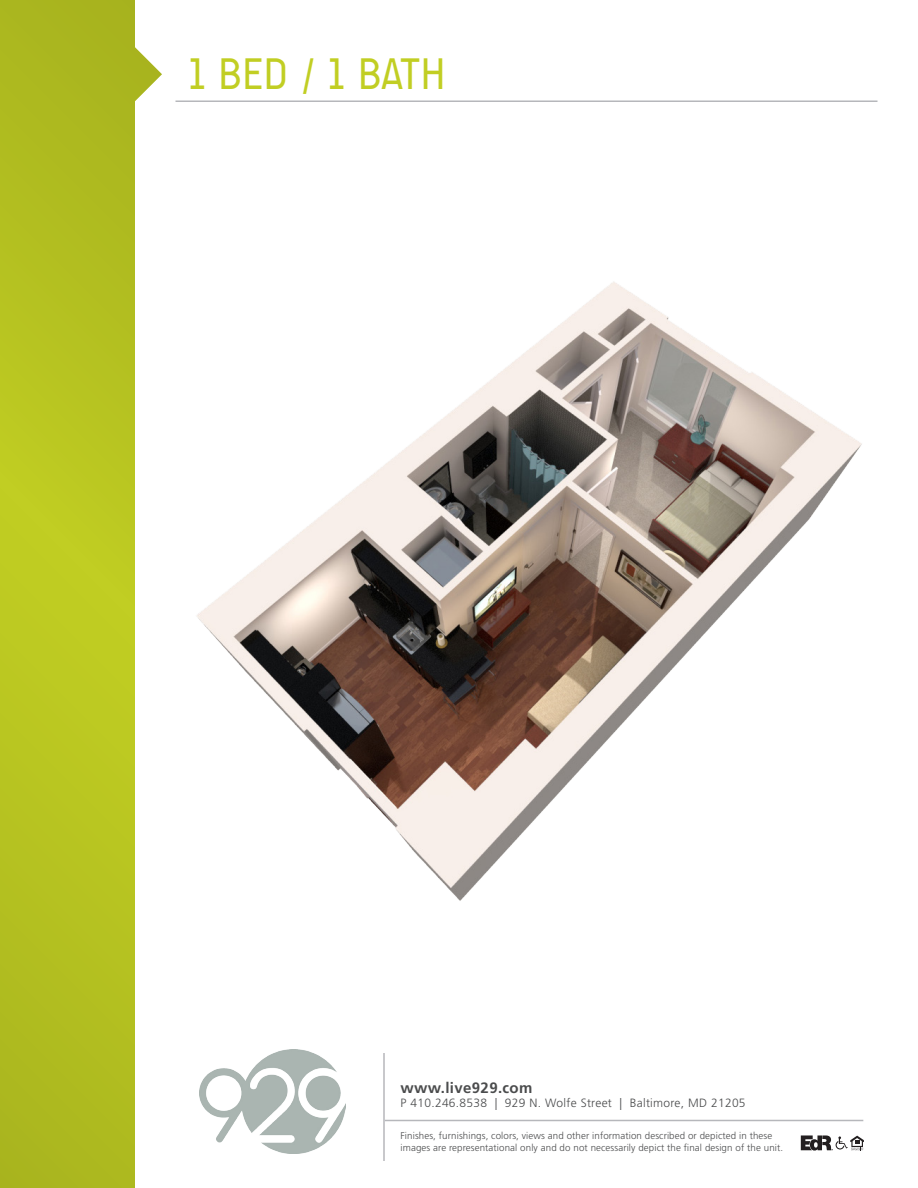
<style>
.page{position:relative;width:918px;height:1188px;background:#fff}
.page>*{position:absolute;margin:0;border:0;box-sizing:border-box;transform-origin:0 0}
.t1{font:45px "A Udimat";color:#c1ce23}
.t2{font:700 15px "Frutiger LT Std";letter-spacing:.025em;color:#4b4c4d}
.t3{font:300 12px "Frutiger LT Std";letter-spacing:.025em;color:#4b4c4d}
.t4{font:300 9.75px/11.7px "Frutiger LT Std";letter-spacing:.01em;color:#4b4c4d}
</style>
<div class="page">
<svg style="left:0;top:0;width:162px;height:1188px;background:#bfca40"></svg>
<hr style="left:385px;top:1120px;width:478px;height:1px;background:#b6b7bb">
<hr style="left:383px;top:1053px;width:2px;height:108px;background:#b6b7bb">
<hr style="left:176px;top:100px;width:702px;height:2px;background:#b6b7bb">
<img style="left:200px;top:1050px;width:146px;height:104px">
<svg style="left:801px;top:1135px;width:63px;height:16px"></svg>
<img style="left:197px;top:281px;width:665px;height:620px">
<h1 class="t1" style="left:189px;top:48px;width:258px">1 BED / 1 BATH</h1>
<h2 class="t2" style="left:401px;top:1079px;width:133px">www.live929.com</h2>
<p class="t3" style="left:401px;top:1096px;width:347px">P 410.246.8538 | 929 N. Wolfe Street | Baltimore, MD 21205</p>
<p class="t4" style="left:401px;top:1130px;width:384px">Finishes, furnishings, colors, views and other information described or depicted in these images are representational only and do not necessarily depict the final design of the unit.</p>
</div>
